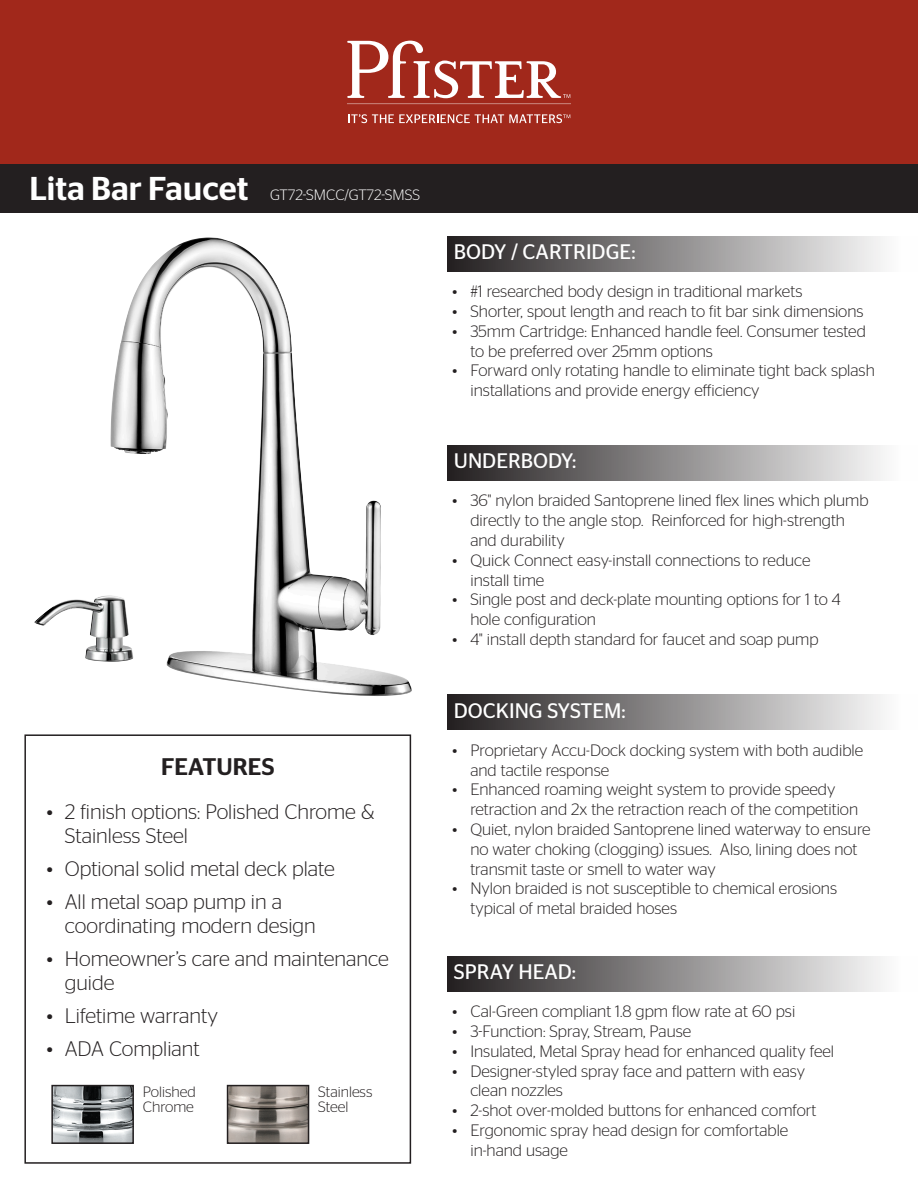
<style>
.page{position:relative;width:918px;height:1188px;background:#fff}
.page>*{position:absolute;margin:0;border:0;box-sizing:border-box;transform-origin:0 0}
.t1{font:500 33px "Stag Sans";color:#fff}
.t2{font:500 24px "Stag Sans";color:#231f20}
.t3{font:300 21px/24px "Stag Sans";color:#231f20}
.t4{font:21px "Stag Sans";color:#fff}
.t5{font:300 16.5px/19.8px "Stag Sans";color:#231f20}
.t6{font:300 15px/15px "Stag Sans";color:#231f20}
.t7{font:300 15px "Stag Sans";color:#fff}
</style>
<div class="page">
<div style="left:0;top:0;width:918px;height:164px;background:#a1281b"></div>
<svg style="left:347px;top:104px;width:224px;height:1px"></svg>
<svg style="left:347px;top:41px;width:223px;height:57px"></svg>
<svg style="left:348px;top:114px;width:222px;height:9px"></svg>
<div style="left:0;top:164px;width:918px;height:48px;background:#231f20"></div>
<div style="left:447px;top:236px;width:471px;height:35px;background:linear-gradient(to right,#231f20,#fff)"></div>
<div style="left:447px;top:446px;width:471px;height:35px;background:linear-gradient(to right,#231f20,#fff)"></div>
<div style="left:447px;top:695px;width:471px;height:35px;background:linear-gradient(to right,#231f20,#fff)"></div>
<div style="left:447px;top:956px;width:471px;height:35px;background:linear-gradient(to right,#231f20,#fff)"></div>
<img style="left:54px;top:1088px;width:77px;height:53px">
<div style="left:51px;top:1085px;width:83px;height:59px;border:2px solid #231f20"></div>
<img style="left:230px;top:1088px;width:76px;height:53px">
<div style="left:227px;top:1085px;width:82px;height:59px;border:2px solid #231f20"></div>
<div style="left:24px;top:734px;width:387px;height:430px;border:2px solid #231f20"></div>
<img style="left:110px;top:238px;width:177px;height:451px">
<p class="t1" style="left:29px;top:170px;width:220px">Lita Bar Faucet</p>
<p class="t7" style="left:270px;top:187px;width:151px">GT72-SMCC/GT72-SMSS</p>
<h2 class="t2" style="left:161px;top:753px;width:115px">FEATURES</h2>
<p class="t3" style="left:65px;top:799px;width:311px;text-indent:-18px">• 2 finish options: Polished Chrome &amp;<br>Stainless Steel</p>
<p class="t3" style="left:47px;top:856px;width:290px">• Optional solid metal deck plate</p>
<p class="t3" style="left:65px;top:889px;width:252px;text-indent:-18px">• All metal soap pump in a coordinating modern design</p>
<p class="t3" style="left:65px;top:946px;width:326px;text-indent:-18px">• Homeowner’s care and maintenance guide</p>
<p class="t3" style="left:47px;top:1003px;width:173px">• Lifetime warranty</p>
<p class="t3" style="left:47px;top:1036px;width:154px">• ADA Compliant</p>
<p class="t6" style="left:143px;top:1084px;width:54px">Polished<br>Chrome</p>
<p class="t6" style="left:318px;top:1084px;width:56px">Stainless<br>Steel</p>
<p class="t4" style="left:454px;top:240px;width:183px">BODY / CARTRIDGE:</p>
<p class="t5" style="left:452px;top:281px;width:351px">• #1 researched body design in traditional markets</p>
<p class="t5" style="left:452px;top:301px;width:413px">• Shorter, spout length and reach to fit bar sink dimensions</p>
<p class="t5" style="left:470px;top:321px;width:397px;text-indent:-18px">• 35mm Cartridge: Enhanced handle feel. Consumer tested to be preferred over 25mm options</p>
<p class="t5" style="left:470px;top:361px;width:406px;text-indent:-18px">• Forward only rotating handle to eliminate tight back splash installations and provide energy efficiency</p>
<p class="t4" style="left:454px;top:449px;width:124px">UNDERBODY:</p>
<p class="t5" style="left:470px;top:491px;width:400px;text-indent:-18px">• 36" nylon braided Santoprene lined flex lines which plumb directly to the angle stop. Reinforced for high-strength and durability</p>
<p class="t5" style="left:470px;top:550px;width:342px;text-indent:-18px">• Quick Connect easy-install connections to reduce install time</p>
<p class="t5" style="left:470px;top:590px;width:372px;text-indent:-18px">• Single post and deck-plate mounting options for 1 to 4 hole configuration</p>
<p class="t5" style="left:452px;top:629px;width:368px">• 4" install depth standard for faucet and soap pump</p>
<p class="t4" style="left:454px;top:699px;width:173px">DOCKING SYSTEM:</p>
<p class="t5" style="left:470px;top:740px;width:394px;text-indent:-18px">• Proprietary Accu-Dock docking system with both audible and tactile response</p>
<p class="t5" style="left:470px;top:780px;width:389px;text-indent:-18px">• Enhanced roaming weight system to provide speedy retraction and 2x the retraction reach of the competition</p>
<p class="t5" style="left:470px;top:819px;width:402px;text-indent:-18px">• Quiet, nylon braided Santoprene lined waterway to ensure no water choking (clogging) issues. Also, lining does not transmit taste or smell to water way</p>
<p class="t5" style="left:470px;top:879px;width:368px;text-indent:-18px">• Nylon braided is not susceptible to chemical erosions typical of metal braided hoses</p>
<p class="t4" style="left:454px;top:960px;width:124px">SPRAY HEAD:</p>
<p class="t5" style="left:452px;top:1001px;width:344px">• Cal-Green compliant 1.8 gpm flow rate at 60 psi</p>
<p class="t5" style="left:452px;top:1021px;width:240px">• 3-Function: Spray, Stream, Pause</p>
<p class="t5" style="left:452px;top:1041px;width:383px">• Insulated, Metal Spray head for enhanced quality feel</p>
<p class="t5" style="left:470px;top:1061px;width:336px;text-indent:-18px">• Designer-styled spray face and pattern with easy clean nozzles</p>
<p class="t5" style="left:452px;top:1100px;width:366px">• 2-shot over-molded buttons for enhanced comfort</p>
<p class="t5" style="left:470px;top:1120px;width:319px;text-indent:-18px">• Ergonomic spray head design for comfortable in-hand usage</p>
</div>
